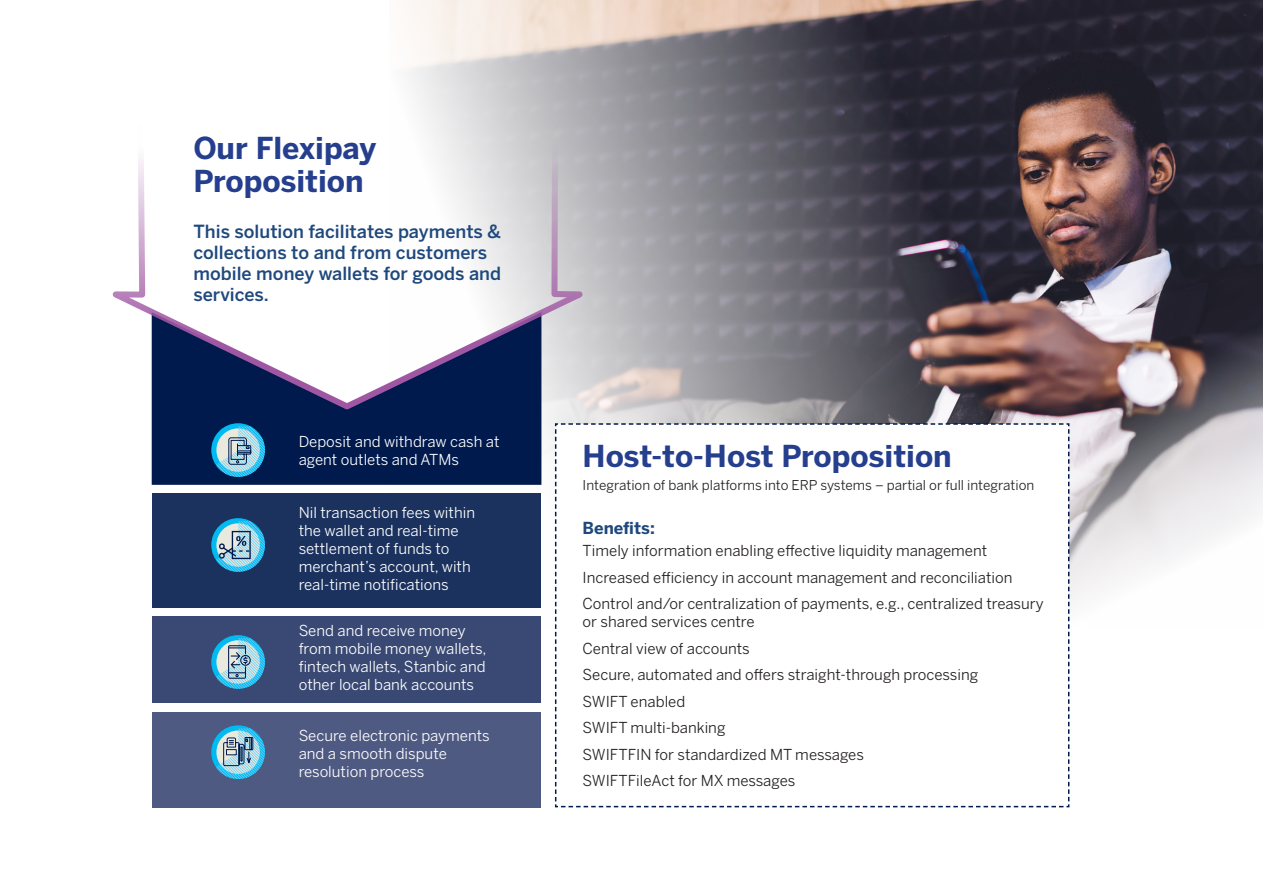
<style>
.page{position:relative;width:1263px;height:893px;background:#fff}
.page>*{position:absolute;margin:0;border:0;box-sizing:border-box;transform-origin:0 0}
.t1{font:700 30px/33px "Benton Sans";color:#253f8e}
.t2{font:500 18px/21px "Benton Sans";color:#1f497d}
.t3{font:700 16.5px "Benton Sans";letter-spacing:-.005em;color:#1f497d}
.t4{font:15px/18px "Benton Sans";color:#231f20}
.t5{font:15px/18px "Benton Sans";color:#fff}
.t6{font:13.5px "Benton Sans";color:#231f20}
</style>
<div class="page">
<img style="left:389px;top:0;width:874px;height:617px">
<div style="left:152px;top:493px;width:389px;height:115px;background:#1b325f"></div>
<div style="left:152px;top:617px;width:389px;height:86px;background:#3a4974"></div>
<div style="left:152px;top:712px;width:389px;height:95px;background:#4f5a82"></div>
<div style="left:152px;top:411px;width:389px;height:74px;background:#001a4d"></div>
<svg style="left:211px;top:423px;width:54px;height:54px"></svg>
<div style="left:211px;top:518px;width:54px;height:54px;background:#00baf1;border-radius:50%"></div>
<div style="left:211px;top:635px;width:54px;height:54px;background:#00baf1;border-radius:50%"></div>
<svg style="left:211px;top:725px;width:54px;height:54px"></svg>
<svg style="left:112px;top:122px;width:472px;height:289px"></svg>
<svg style="left:216px;top:521px;width:49px;height:51px"></svg>
<svg style="left:216px;top:638px;width:49px;height:51px"></svg>
<svg style="left:216px;top:728px;width:49px;height:51px"></svg>
<svg style="left:216px;top:426px;width:49px;height:51px;background:#6da9c3"></svg>
<svg style="left:554px;top:422px;width:516px;height:386px"></svg>
<p class="t1" style="left:193px;top:131px;width:184px">Our Flexipay<br>Proposition</p>
<p class="t2" style="left:193px;top:221px;width:309px">This solution facilitates payments &amp; collections to and from customers mobile money wallets for goods and services.</p>
<p class="t5" style="left:299px;top:432px;width:202px">Deposit and withdraw cash at agent outlets and ATMs</p>
<p class="t5" style="left:299px;top:504px;width:178px">Nil transaction fees within the wallet and real-time settlement of funds to merchant’s account, with real-time notifications</p>
<p class="t5" style="left:299px;top:621px;width:189px">Send and receive money from mobile money wallets, fintech wallets, Stanbic and other local bank accounts</p>
<p class="t5" style="left:299px;top:727px;width:193px">Secure electronic payments and a smooth dispute resolution process</p>
<p class="t1" style="left:583px;top:440px;width:371px">Host-to-Host Proposition</p>
<p class="t6" style="left:583px;top:477px;width:453px">Integration of bank platforms into ERP systems – partial or full integration</p>
<p class="t3" style="left:583px;top:518px;width:74px">Benefits:</p>
<p class="t4" style="left:583px;top:542px;width:406px">Timely information enabling effective liquidity management</p>
<p class="t4" style="left:583px;top:568px;width:431px">Increased efficiency in account management and reconciliation</p>
<p class="t4" style="left:583px;top:595px;width:463px">Control and/or centralization of payments, e.g., centralized treasury or shared services centre</p>
<p class="t4" style="left:583px;top:639px;width:169px">Central view of accounts</p>
<p class="t4" style="left:583px;top:666px;width:397px">Secure, automated and offers straight-through processing</p>
<p class="t4" style="left:583px;top:692px;width:104px">SWIFT enabled</p>
<p class="t4" style="left:583px;top:719px;width:144px">SWIFT multi-banking</p>
<p class="t4" style="left:583px;top:745px;width:283px">SWIFTFIN for standardized MT messages</p>
<p class="t4" style="left:583px;top:772px;width:214px">SWIFTFileAct for MX messages</p>
</div>
